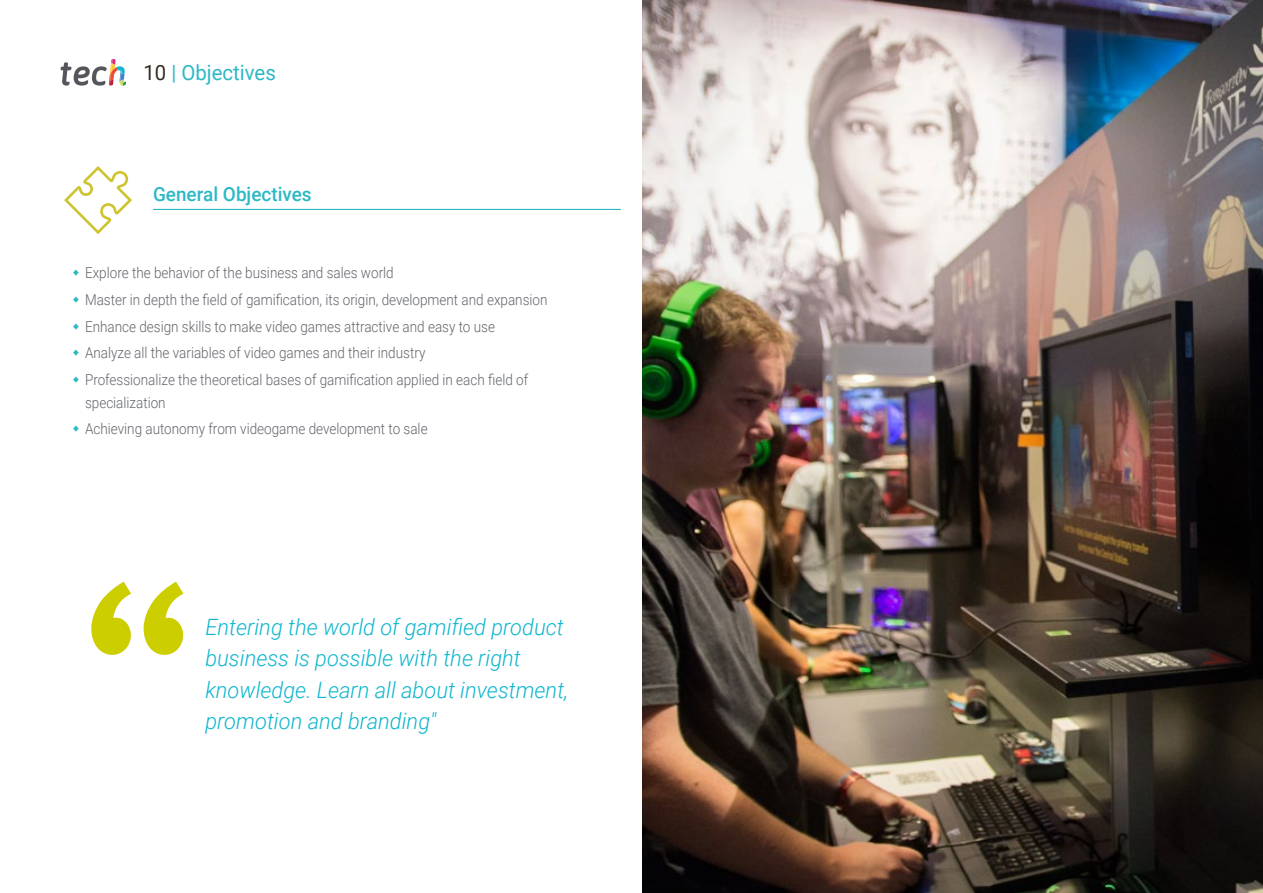
<style>
.page{position:relative;width:1263px;height:893px;background:#fff}
.page>*{position:absolute;margin:0;border:0;box-sizing:border-box;transform-origin:0 0}
.t1{font:italic 300 22.5px/31.5px "Roboto";color:#0fb6cf}
.t2{font:21px "Roboto";color:#2db8c5}
.t3{font:500 19.5px "Roboto";color:#2db8c5}
.t4{font:300 15px/26.7px "Roboto";color:#61646a;scale:.9 1}
.s1{color:#312e20}
</style>
<div class="page">
<hr style="left:153px;top:209px;width:468px;height:1px;background:#2db8c5">
<svg style="left:64px;top:166px;width:68px;height:68px"></svg>
<img style="left:642px;top:0;width:621px;height:893px">
<svg style="left:61px;top:59px;width:65px;height:27px"></svg>
<svg style="left:91px;top:582px;width:92px;height:73px"></svg>
<h2 class="t2" style="left:144px;top:57px;width:134px"><span class="s1">10</span> | Objectives</h2>
<h3 class="t3" style="left:153px;top:180px;width:160px">General Objectives</h3>
<p class="t4" style="left:85px;top:259px;width:515px">Explore the behavior of the business and sales world<br>Master in depth the field of gamification, its origin, development and expansion Enhance design skills to make video games attractive and easy to use<br>Analyze all the variables of video games and their industry<br>Professionalize the theoretical bases of gamification applied in each field of</p>
<p class="t4" style="left:85px;top:388px;width:382px">specialization<br>Achieving autonomy from videogame development to sale</p>
<h1 class="t1" style="left:205px;top:610px;width:364px">Entering the world of gamified product business is possible with the right knowledge. Learn all about investment, promotion and branding"</h1>
</div>
